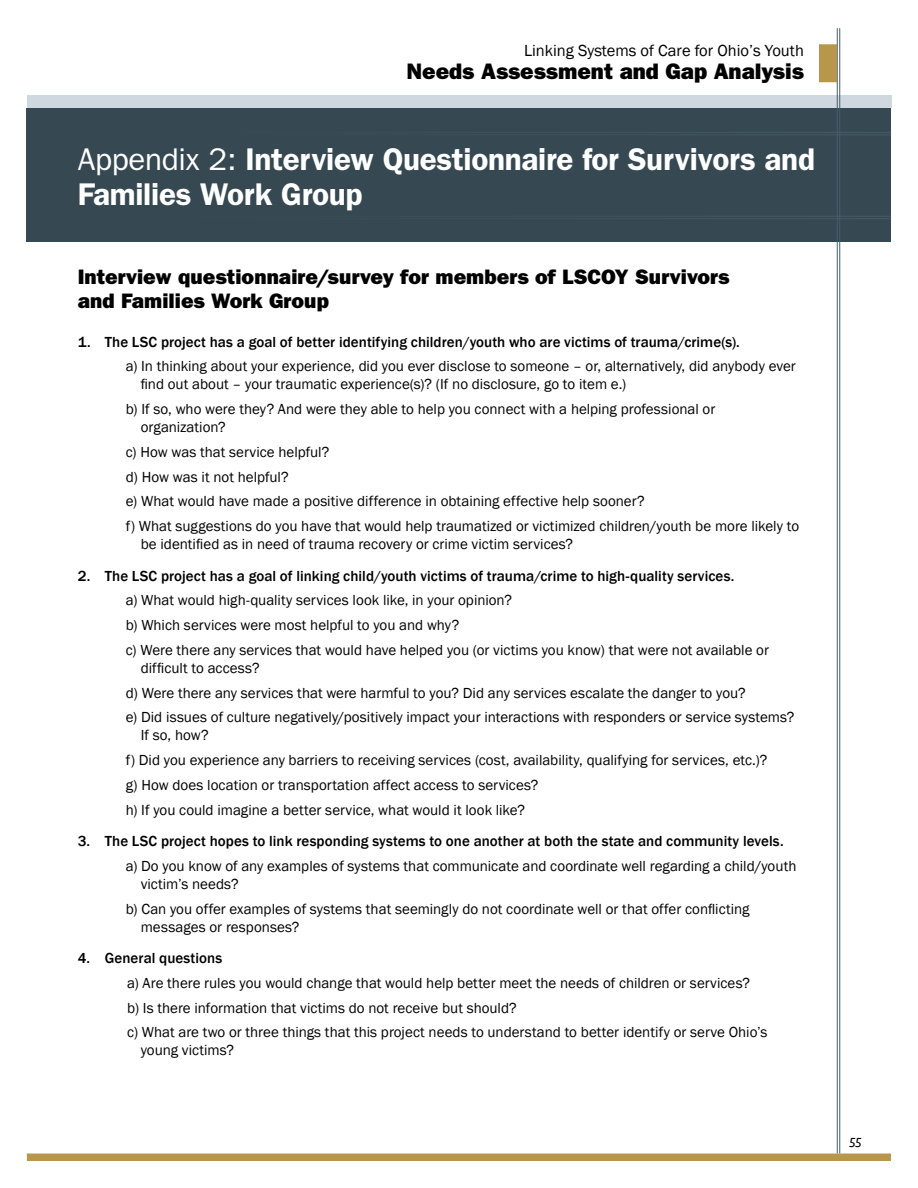
<style>
.page{position:relative;width:918px;height:1188px;background:#fff}
.page>*{position:absolute;margin:0;border:0;box-sizing:border-box;transform-origin:0 0}
.Heading_1{font:600 31.5px/34.5px "ITC Franklin Gothic Std";letter-spacing:-.01em;color:#fff}
.t1{font:22.5px "ITC Franklin Gothic Std Hvy";color:#000}
.Appendix_Heading_2{font:21px/24px "ITC Franklin Gothic Std Hvy";color:#000}
.t2{font:16.5px "Franklin Gothic";color:#000}
.t3{font:15px/18px "Franklin Gothic";color:#000}
.t4{font:500 15px "Franklin Gothic";letter-spacing:.005em;color:#000}
.t5{font:italic 13.5px "Seravek";color:#000}
.s1{font-weight:400}
</style>
<div class="page">
<div style="left:27px;top:95px;width:864px;height:12px;background:#ced8de"></div>
<div style="left:27px;top:1154px;width:864px;height:7px;background:#b8974d"></div>
<div style="left:27px;top:108px;width:864px;height:134px;background:#364851"></div>
<hr style="left:128px;top:132px;width:763px;height:1px;background:#465d6b">
<hr style="left:128px;top:135px;width:763px;height:1px;background:#465d6b">
<hr style="left:128px;top:216px;width:763px;height:1px;background:#465d6b">
<hr style="left:128px;top:218px;width:763px;height:1px;background:#465d6b">
<hr style="left:837px;top:28px;width:1px;height:1125px;background:#465d6b">
<hr style="left:839px;top:28px;width:1px;height:1125px;background:#465d6b">
<div style="left:819px;top:44px;width:18px;height:38px;background:#b8974d"></div>
<p class="t2" style="left:524px;top:40px;width:281px">Linking Systems of Care for Ohio’s Youth</p>
<h2 class="t1" style="left:406px;top:58px;width:399px">Needs Assessment and Gap Analysis</h2>
<p class="Heading_1" style="left:78px;top:142px;width:739px"><span class="s1">Appendix 2:</span> Interview Questionnaire for Survivors and<br>Families Work Group</p>
<p class="Appendix_Heading_2" style="left:78px;top:265px;width:653px">Interview questionnaire/survey for members of LSCOY Survivors and Families Work Group</p>
<p class="t4" style="left:78px;top:332px;width:664px">1. The LSC project has a goal of better identifying children/youth who are victims of trauma/crime(s).</p>
<p class="t3" style="left:141px;top:358px;width:657px;text-indent:-15px">a) In thinking about your experience, did you ever disclose to someone – or, alternatively, did anybody ever find out about – your traumatic experience(s)? (If no disclosure, go to item e.)</p>
<p class="t3" style="left:141px;top:400px;width:576px;text-indent:-15px">b) If so, who were they? And were they able to help you connect with a helping professional or organization?</p>
<p class="t3" style="left:126px;top:443px;width:205px">c) How was that service helpful?</p>
<p class="t3" style="left:126px;top:468px;width:164px">d) How was it not helpful?</p>
<p class="t3" style="left:126px;top:493px;width:520px">e) What would have made a positive difference in obtaining effective help sooner?</p>
<p class="t3" style="left:141px;top:517px;width:660px;text-indent:-15px">f) What suggestions do you have that would help traumatized or victimized children/youth be more likely to be identified as in need of trauma recovery or crime victim services?</p>
<p class="t4" style="left:78px;top:566px;width:658px">2. The LSC project has a goal of linking child/youth victims of trauma/crime to high-quality services.</p>
<p class="t3" style="left:126px;top:592px;width:388px">a) What would high-quality services look like, in your opinion?</p>
<p class="t3" style="left:126px;top:616px;width:335px">b) Which services were most helpful to you and why?</p>
<p class="t3" style="left:141px;top:641px;width:630px;text-indent:-15px">c) Were there any services that would have helped you (or victims you know) that were not available or difficult to access?</p>
<p class="t3" style="left:126px;top:684px;width:622px">d) Were there any services that were harmful to you? Did any services escalate the danger to you?</p>
<p class="t3" style="left:141px;top:709px;width:655px;text-indent:-15px">e) Did issues of culture negatively/positively impact your interactions with responders or service systems?<br>If so, how?</p>
<p class="t3" style="left:126px;top:751px;width:643px">f) Did you experience any barriers to receiving services (cost, availability, qualifying for services, etc.)?</p>
<p class="t3" style="left:126px;top:776px;width:414px">g) How does location or transportation affect access to services?</p>
<p class="t3" style="left:126px;top:801px;width:401px">h) If you could imagine a better service, what would it look like?</p>
<p class="t4" style="left:78px;top:832px;width:707px">3. The LSC project hopes to link responding systems to one another at both the state and community levels.</p>
<p class="t3" style="left:141px;top:857px;width:657px;text-indent:-15px">a) Do you know of any examples of systems that communicate and coordinate well regarding a child/youth victim’s needs?</p>
<p class="t3" style="left:141px;top:900px;width:610px;text-indent:-15px">b) Can you offer examples of systems that seemingly do not coordinate well or that offer conflicting messages or responses?</p>
<p class="t4" style="left:78px;top:949px;width:146px">4. General questions</p>
<p class="t3" style="left:127px;top:974px;width:624px">a) Are there rules you would change that would help better meet the needs of children or services?</p>
<p class="t3" style="left:127px;top:999px;width:391px">b) Is there information that victims do not receive but should?</p>
<p class="t3" style="left:141px;top:1024px;width:628px;text-indent:-13px">c) What are two or three things that this project needs to understand to better identify or serve Ohio’s young victims?</p>
<p class="t5" style="left:849px;top:1132px;width:14px">55</p>
</div>
